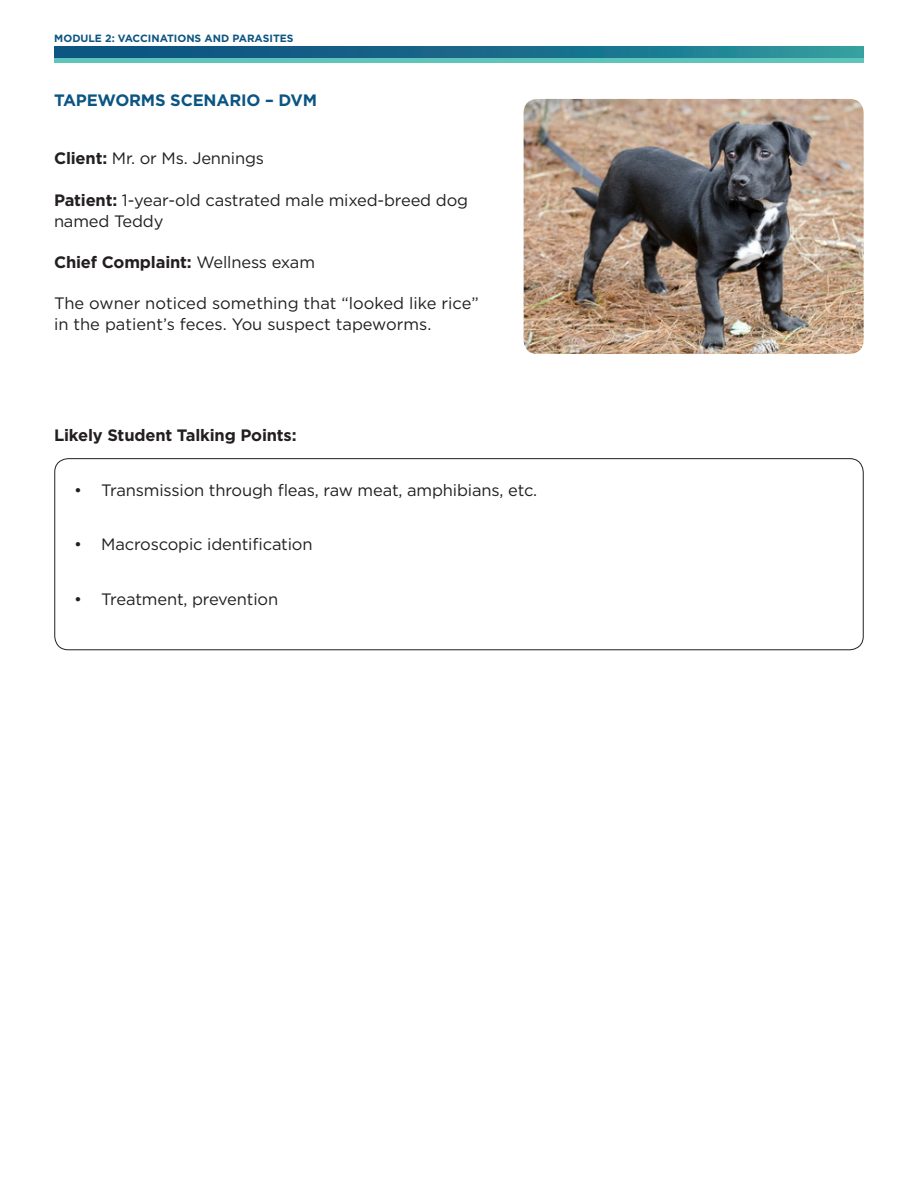
<style>
.page{position:relative;width:918px;height:1188px;background:#fff}
.page>*{position:absolute;margin:0;border:0;box-sizing:border-box;transform-origin:0 0}
.normal_body{font:16.5px/21px "Gotham";letter-spacing:-.01em;color:#231f20}
.normal_body-2{font:700 16.5px "Gotham";letter-spacing:-.01em;color:#231f20}
.normal_body-3{font:700 16.5px "Gotham";letter-spacing:-.01em;color:#0c5582}
.t1{font:700 10.5px "Gotham";color:#0c5582}
.s1{font-weight:700}
.s2{font-weight:400}
</style>
<div class="page">
<svg style="left:54px;top:46px;width:810px;height:13px;background:#1e748f"></svg>
<hr style="left:54px;top:59px;width:810px;height:4px;background:#5fc4ba">
<div style="left:54px;top:458px;width:810px;height:192px;border:1px solid #231f20;border-radius:14px"></div>
<img style="left:524px;top:99px;width:340px;height:255px">
<p class="t1" style="left:54px;top:32px;width:86px">Module 2: Vaccin</p>
<p class="t1" style="left:160px;top:32px;width:16px">ations</p>
<p class="t1" style="left:205px;top:32px;width:89px">an d Parasites</p>
<p class="normal_body-3" style="left:54px;top:91px;width:264px">TAPEWORMS SCENARIO – DVM</p>
<p class="normal_body" style="left:54px;top:148px;width:212px"><span class="s1">Client:</span> Mr. or Ms. Jennings</p>
<p class="normal_body" style="left:54px;top:189px;width:416px"><span class="s1">Patient:</span> 1-year-old castrated male mixed-breed dog named Teddy</p>
<p class="normal_body-2" style="left:54px;top:253px;width:263px">Chief Complaint: <span class="s2">Wellness exam</span></p>
<p class="normal_body" style="left:54px;top:292px;width:426px">The owner noticed something that “looked like rice” in the patient’s feces. You suspect tapeworms.</p>
<p class="normal_body-2" style="left:54px;top:426px;width:244px">Likely Student Talking Points:</p>
<p class="normal_body" style="left:74px;top:479px;width:465px">• Transmission through fleas, raw meat, amphibians, etc.</p>
<p class="normal_body" style="left:74px;top:534px;width:240px">• Macroscopic identification</p>
<p class="normal_body" style="left:74px;top:588px;width:206px">• Treatment, prevention</p>
</div>
